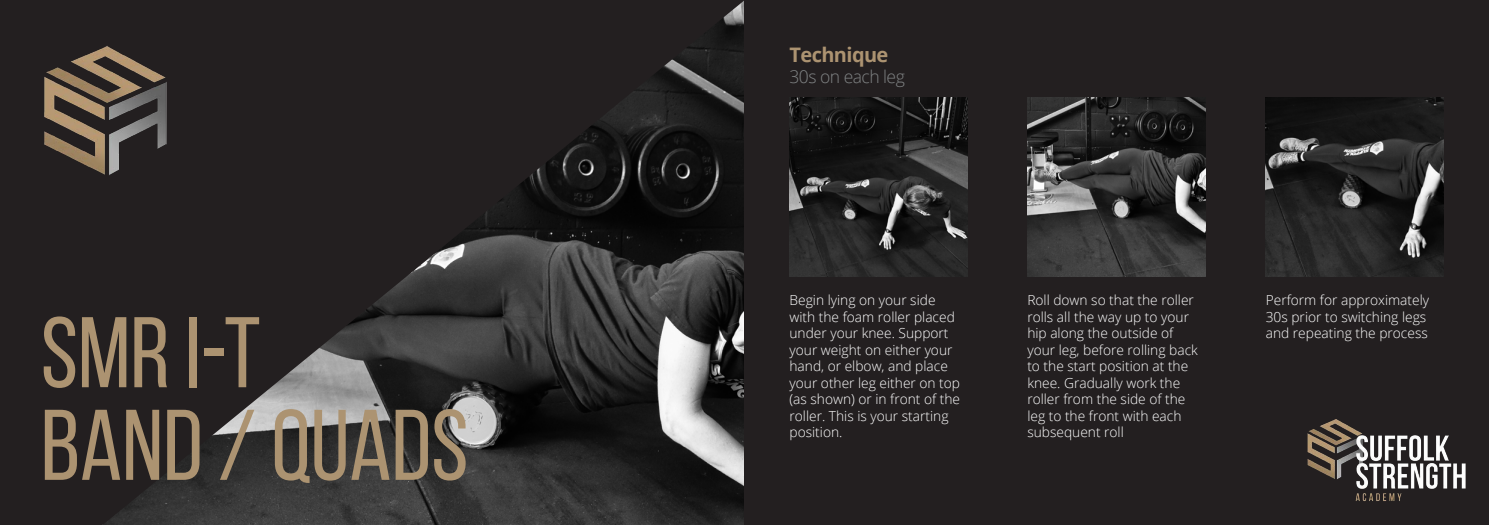
<style>
.page{position:relative;width:1489px;height:525px;background:#fff}
.page>*{position:absolute;margin:0;border:0;box-sizing:border-box;transform-origin:0 0}
.t1{font:100px "Bebas Neue";color:#ac9371}
.Heading{font:700 20px "Open Sans";letter-spacing:-.03em;color:#ac9371}
.Subheading{font:300 17.5px "Open Sans";letter-spacing:-.03em;color:#808384}
.Main_Text{font:300 13.75px/16.5px "Open Sans";color:#fff}
</style>
<div class="page">
<svg style="left:0;top:0;width:744px;height:524px;background:#2e2b2c"></svg>
<img style="left:27px;top:32px;width:162px;height:158px">
<div style="left:744px;top:0;width:744px;height:524px;background:#231f20"></div>
<img style="left:789px;top:98px;width:178px;height:178px">
<img style="left:1027px;top:98px;width:178px;height:178px">
<img style="left:1265px;top:98px;width:178px;height:178px">
<img style="left:1307px;top:419px;width:159px;height:83px">
<p class="t1" style="left:41px;top:298px;width:221px">SMR I-T</p>
<p class="t1" style="left:41px;top:391px;width:429px">BAND / QUADS</p>
<p class="Heading" style="left:789px;top:41px;width:100px">Technique</p>
<p class="Subheading" style="left:789px;top:65px;width:117px">30s on each leg</p>
<p class="Main_Text" style="left:789px;top:291px;width:172px">Begin lying on your side with the foam roller placed under your knee. Support your weight on either your hand, or elbow, and place your other leg either on top (as shown) or in front of the roller. This is your starting position.</p>
<p class="Main_Text" style="left:1027px;top:291px;width:172px">Roll down so that the roller rolls all the way up to your hip along the outside of your leg, before rolling back to the start position at the knee. Gradually work the roller from the side of the leg to the front with each subsequent roll</p>
<p class="Main_Text" style="left:1265px;top:291px;width:165px">Perform for approximately<br>30s prior to switching legs and repeating the process</p>
</div>
